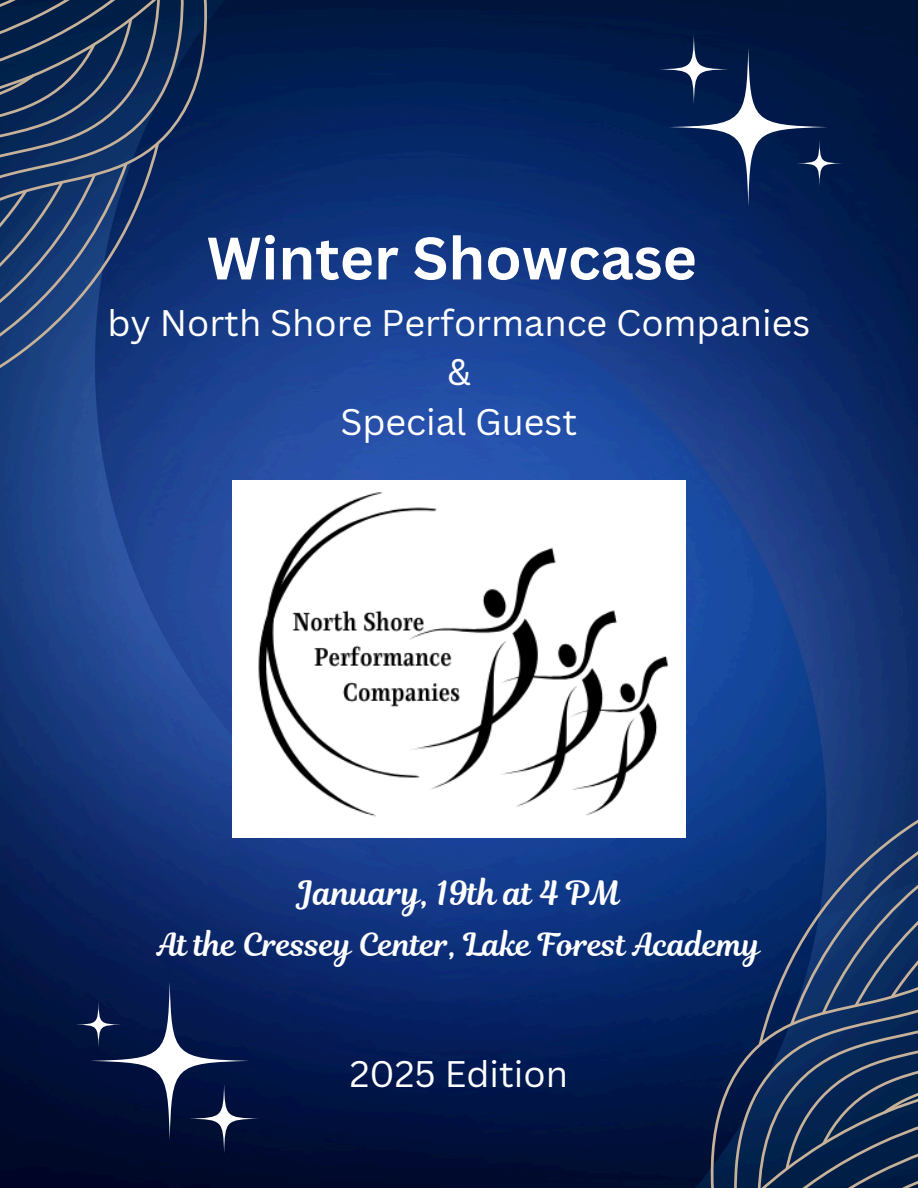
<style>
.page{position:relative;width:918px;height:1188px;background:#fff}
.page>*{position:absolute;margin:0;border:0;box-sizing:border-box;transform-origin:0 0}
.t1{font:700 58.5px "Canva Sans";color:#fff}
.t2{font:36px/49.5px "Canva Sans";color:#fff;text-align:center}
.t3{font:33px "Magnolia Script";color:#fff}
.t4{font:31.5px "Magnolia Script";color:#fff}
</style>
<div class="page">
<img style="left:0;top:0;width:918px;height:1188px">
<svg style="left:90px;top:982px;width:159px;height:158px;background:#1f2f58"></svg>
<svg style="left:76px;top:1002px;width:45px;height:46px;background:#1c2d56"></svg>
<svg style="left:189px;top:1084px;width:70px;height:69px;background:#1a274c"></svg>
<svg style="left:669px;top:48px;width:159px;height:158px;background:#1e3663"></svg>
<svg style="left:797px;top:140px;width:45px;height:46px;background:#1b325e"></svg>
<svg style="left:659px;top:35px;width:70px;height:69px;background:#1a315b"></svg>
<svg style="left:0;top:409px;width:161px;height:18px;background:#1c4187"></svg>
<svg style="left:0;top:0;width:244px;height:409px;background:#19376c"></svg>
<svg style="left:757px;top:761px;width:161px;height:18px;background:#12387d"></svg>
<svg style="left:674px;top:779px;width:244px;height:409px;background:#133265"></svg>
<img style="left:232px;top:481px;width:454px;height:356px">
<p class="t1" style="left:207px;top:217px;width:492px">Winter Showcase</p>
<p class="t2" style="left:107px;top:297px;width:704px">by North Shore Performance Companies &amp;<br>Special Guest</p>
<h1 class="t3" style="left:298px;top:870px;width:324px">January, 19th at 4 PM</h1>
<p class="t4" style="left:157px;top:923px;width:605px">At the Cressey Center, Lake Forest Academy</p>
<p class="t2" style="left:350px;top:1049px;width:220px">2025 Edition</p>
</div>
